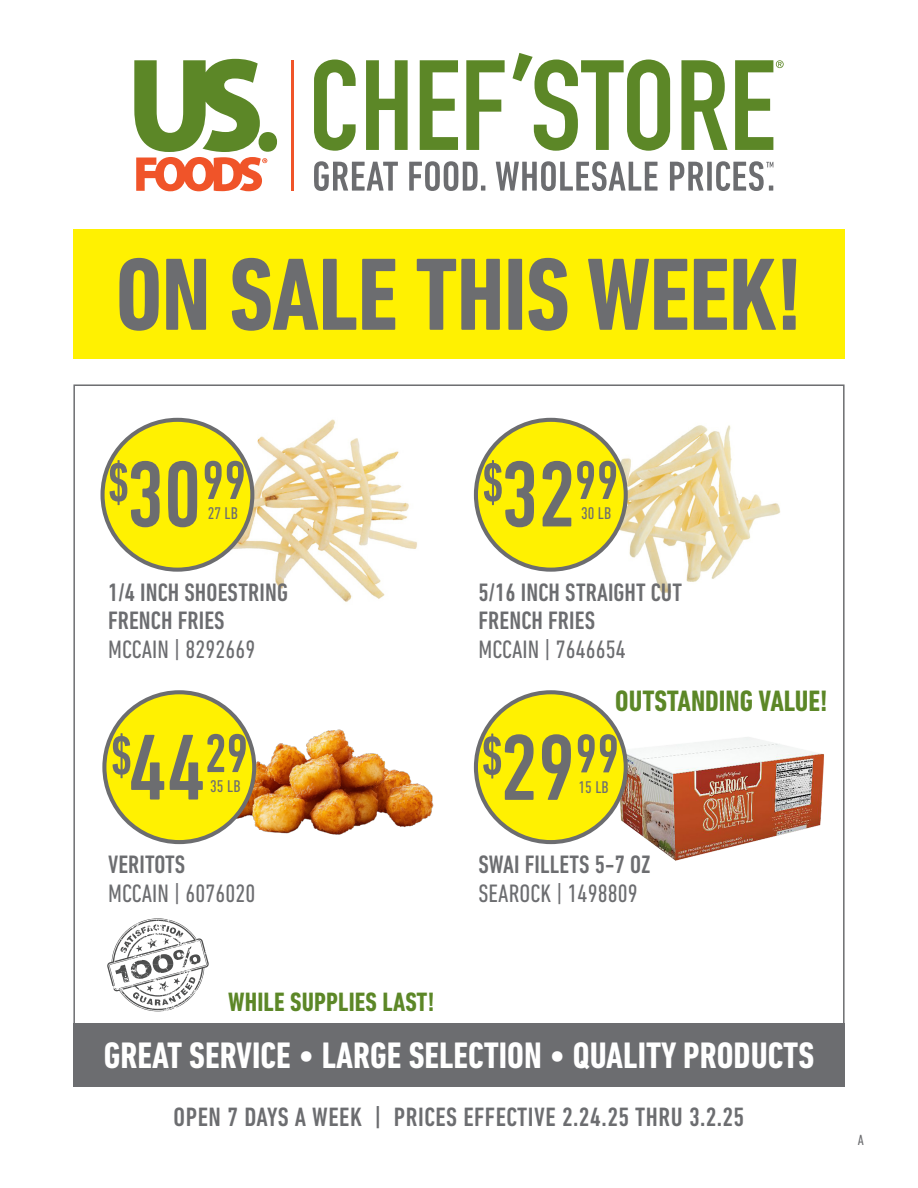
<style>
.page{position:relative;width:918px;height:1188px;background:#fff}
.page>*{position:absolute;margin:0;border:0;box-sizing:border-box;transform-origin:0 0}
.t1{font:700 condensed 104.4px "DIN Next LT Pro";letter-spacing:-.01em;color:#6c6d70}
.PRICE_big{font:500 condensed 95.1px "DIN Next LT Pro";color:#6c6d70}
.PRICE_big-2{font:500 condensed 55.5px "DIN Next LT Pro";color:#6c6d70}
.t2{font:700 condensed 37.5px "DIN Next LT Pro";color:#fff}
.t3{font:700 condensed 30px "DIN Next LT Pro";color:#5c8727}
.t4{font:500 condensed 27px "DIN Next LT Pro";letter-spacing:.02em;color:#6c6d70}
.t5{font:700 condensed 27px "DIN Next LT Pro";letter-spacing:.005em;color:#5c8727}
.HEADLINE_med{font:500 condensed 25.65px "DIN Next LT Pro";letter-spacing:.005em;color:#6c6d70}
.BRAND_COPY_med{font:condensed 25.65px "DIN Next LT Pro";letter-spacing:.005em;color:#6c6d70}
.UOM_big{font:condensed 17.25px "DIN Next LT Pro";letter-spacing:.005em;color:#6c6d70}
.BRAND_COPY_med-2{font:condensed 15px "DIN Next LT Pro";color:#6c6d70}
.s1{font-size:95.1px}
</style>
<div class="page">
<div style="left:73px;top:1023px;width:772px;height:63px;background:#6c6d70"></div>
<svg style="left:314px;top:60px;width:42px;height:91px"></svg>
<svg style="left:366px;top:60px;width:42px;height:90px"></svg>
<svg style="left:420px;top:60px;width:38px;height:90px"></svg>
<svg style="left:466px;top:60px;width:39px;height:90px"></svg>
<svg style="left:513px;top:53px;width:157px;height:98px"></svg>
<svg style="left:681px;top:60px;width:47px;height:90px"></svg>
<svg style="left:735px;top:60px;width:49px;height:90px"></svg>
<hr style="left:291px;top:60px;width:3px;height:131px;background:#f05429">
<div style="left:259px;top:132px;width:18px;height:20px;background:#5c8727;border-radius:50%"></div>
<svg style="left:134px;top:59px;width:133px;height:132px"></svg>
<svg style="left:314px;top:161px;width:84px;height:30px"></svg>
<svg style="left:409px;top:161px;width:76px;height:30px"></svg>
<svg style="left:496px;top:161px;width:162px;height:30px"></svg>
<svg style="left:670px;top:162px;width:34px;height:29px"></svg>
<div style="left:707px;top:162px;width:5px;height:29px;background:#6c6d70"></div>
<svg style="left:716px;top:161px;width:57px;height:30px"></svg>
<div style="left:73px;top:230px;width:772px;height:129px;background:#fff101"></div>
<img style="left:187px;top:418px;width:230px;height:184px">
<img style="left:568px;top:419px;width:213px;height:174px">
<img style="left:198px;top:713px;width:236px;height:129px">
<img style="left:613px;top:733px;width:211px;height:128px">
<div style="left:476px;top:692px;width:150px;height:150px;background:#fff101;border-radius:50%"></div>
<div style="left:474px;top:690px;width:154px;height:154px;border:4px solid #6c6d70;border-radius:50%"></div>
<div style="left:104px;top:692px;width:150px;height:150px;background:#fff101;border-radius:50%"></div>
<div style="left:102px;top:690px;width:154px;height:154px;border:4px solid #6c6d70;border-radius:50%"></div>
<div style="left:476px;top:420px;width:150px;height:150px;background:#fff101;border-radius:50%"></div>
<div style="left:474px;top:418px;width:154px;height:154px;border:4px solid #6c6d70;border-radius:50%"></div>
<div style="left:103px;top:420px;width:149px;height:150px;background:#fff101;border-radius:50%"></div>
<div style="left:101px;top:418px;width:153px;height:154px;border:4px solid #6c6d70;border-radius:50%"></div>
<svg style="left:107px;top:918px;width:102px;height:93px"></svg>
<h1 class="t1" style="left:116px;top:235px;width:688px">ON SALE THIS WEEK!</h1>
<p class="PRICE_big-2" style="left:108px;top:451px;width:24px">$</p>
<p class="PRICE_big-2" style="left:575px;top:449px;width:46px">99</p>
<p class="PRICE_big" style="left:482px;top:441px;width:95px"><sup>$</sup>32</p>
<p class="PRICE_big" style="left:126px;top:441px;width:121px">30<sup>99</sup></p>
<p class="UOM_big" style="left:208px;top:504px;width:32px">27 LB</p>
<p class="UOM_big" style="left:581px;top:504px;width:32px">30 LB</p>
<p class="HEADLINE_med" style="left:108px;top:578px;width:181px">1/4 INCH SHOESTRING</p>
<p class="HEADLINE_med" style="left:108px;top:606px;width:118px">FRENCH FRIES</p>
<p class="BRAND_COPY_med" style="left:108px;top:635px;width:149px">MCCAIN | 8292669</p>
<p class="HEADLINE_med" style="left:478px;top:578px;width:205px">5/16 INCH STRAIGHT CUT</p>
<p class="HEADLINE_med" style="left:478px;top:606px;width:118px">FRENCH FRIES</p>
<p class="BRAND_COPY_med" style="left:478px;top:635px;width:149px">MCCAIN | 7646654</p>
<p class="t3" style="left:615px;top:683px;width:214px">OUTSTANDING VALUE!</p>
<p class="PRICE_big-2" style="left:111px;top:722px;width:139px">$<span class="s1">44</span>29</p>
<p class="PRICE_big-2" style="left:481px;top:722px;width:139px">$<span class="s1">29</span>99</p>
<p class="UOM_big" style="left:210px;top:777px;width:32px">35 LB</p>
<p class="UOM_big" style="left:578px;top:777px;width:32px">15 LB</p>
<p class="HEADLINE_med" style="left:108px;top:850px;width:79px">VERITOTS</p>
<p class="BRAND_COPY_med" style="left:108px;top:879px;width:149px">MCCAIN | 6076020</p>
<p class="HEADLINE_med" style="left:478px;top:850px;width:174px">SWAI FILLETS 5-7 OZ</p>
<p class="BRAND_COPY_med" style="left:478px;top:879px;width:161px">SEAROCK | 1498809</p>
<p class="t5" style="left:228px;top:987px;width:208px">WHILE SUPPLIES LAST!</p>
<h3 class="t2" style="left:104px;top:1034px;width:712px">GREAT SERVICE • LARGE SELECTION • QUALITY PRODUCTS</h3>
<p class="t4" style="left:174px;top:1102px;width:572px">OPEN 7 DAYS A WEEK | PRICES EFFECTIVE 2.24.25 THRU 3.2.25</p>
<p class="BRAND_COPY_med-2" style="left:858px;top:1132px;width:8px">A</p>
</div>
